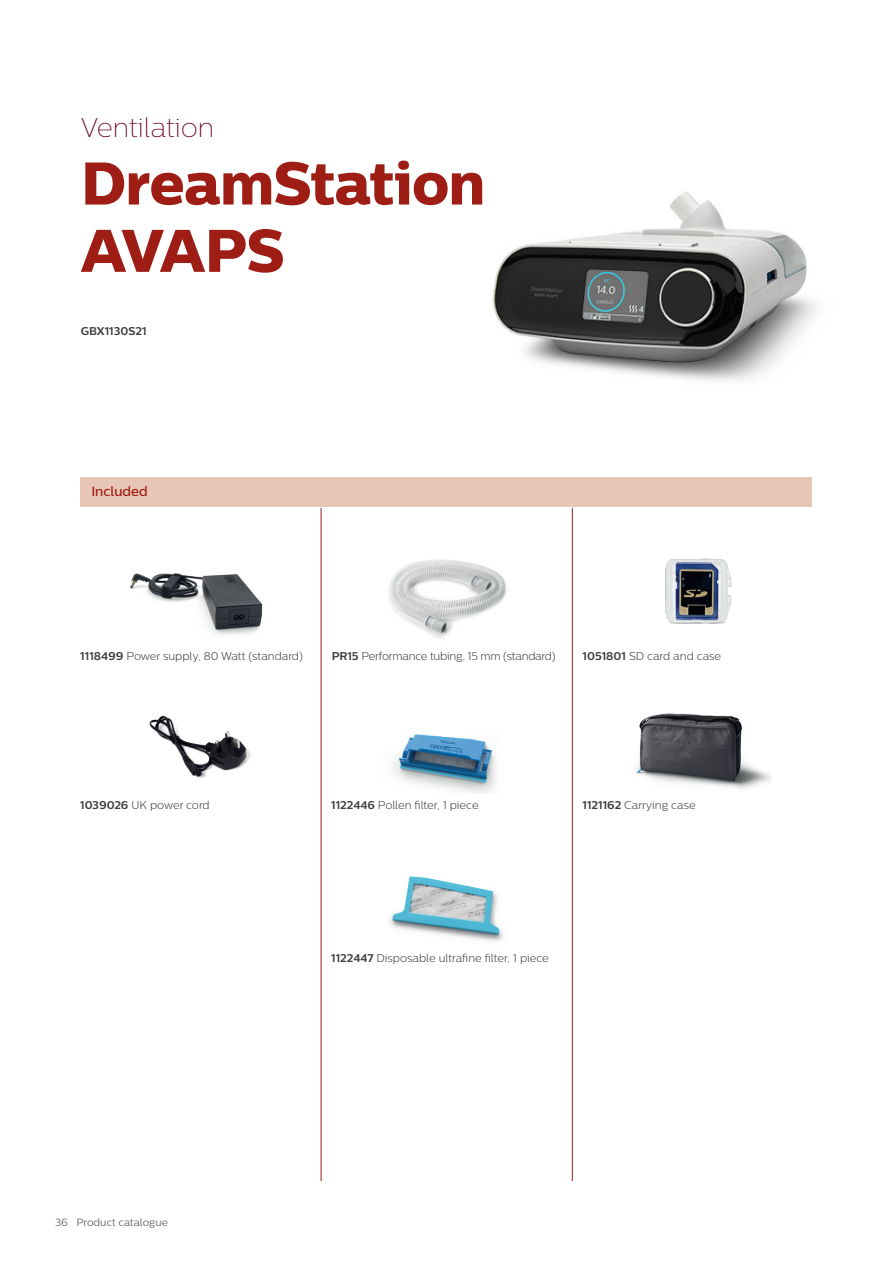
<style>
.page{position:relative;width:893px;height:1263px;background:#fff}
.page>*{position:absolute;margin:0;border:0;box-sizing:border-box;transform-origin:0 0}
.t1{font:60px/67.3px "Centrale Sans X Bold";letter-spacing:-.015em;color:#9e1d14}
.t2{font:100 27px "Centrale Sans";color:#68001f}
.t3{font:500 13.5px "Centrale Sans";color:#9e1d14}
.t4{font:300 11.25px "Centrale Sans";color:#3e3e3f}
.t5{font:300 11.25px "Centrale Sans";letter-spacing:-.02em;color:#3e3e3f}
.t6{font:700 11.25px "Centrale Sans";color:#3e3e3f}
.t7{font:10.5px "Centrale Sans";color:#6c6d70}
.s1{font-weight:700}
</style>
<div class="page">
<img style="left:392px;top:734px;width:104px;height:59px">
<img style="left:129px;top:573px;width:134px;height:62px">
<img style="left:665px;top:558px;width:67px;height:66px">
<img style="left:635px;top:713px;width:137px;height:76px">
<img style="left:389px;top:559px;width:118px;height:80px">
<img style="left:390px;top:876px;width:114px;height:66px">
<img style="left:149px;top:715px;width:102px;height:63px">
<div style="left:81px;top:477px;width:731px;height:30px;background:#e8c6b6"></div>
<hr style="left:321px;top:508px;width:1px;height:673px;background:#9e1d14">
<hr style="left:572px;top:508px;width:1px;height:673px;background:#9e1d14">
<img style="left:492px;top:191px;width:325px;height:190px">
<h2 class="t2" style="left:81px;top:113px;width:135px">Ventilation</h2>
<h1 class="t1" style="left:81px;top:149px;width:406px">DreamStation<br>AVAPS</h1>
<p class="t6" style="left:81px;top:324px;width:67px">GBX1130S21</p>
<p class="t3" style="left:91px;top:483px;width:58px">Included</p>
<p class="t5" style="left:332px;top:650px;width:225px"><span class="s1">PR15</span> Performance tubing, 15 mm (standard)</p>
<p class="t4" style="left:80px;top:650px;width:224px"><span class="s1">1118499</span> Power supply, 80 Watt (standard)</p>
<p class="t4" style="left:583px;top:650px;width:140px"><span class="s1">1051801</span> SD card and case</p>
<p class="t4" style="left:80px;top:799px;width:131px"><span class="s1">1039026</span> UK power cord</p>
<p class="t4" style="left:331px;top:799px;width:149px"><span class="s1">1122446</span> Pollen filter, 1 piece</p>
<p class="t4" style="left:583px;top:799px;width:115px"><span class="s1">1121162</span> Carrying case</p>
<p class="t7" style="left:55px;top:1216px;width:114px">36 Product catalogue</p>
<p class="t4" style="left:331px;top:951px;width:219px"><span class="s1">1122447</span> Disposable ultrafine filter, 1 piece</p>
</div>
